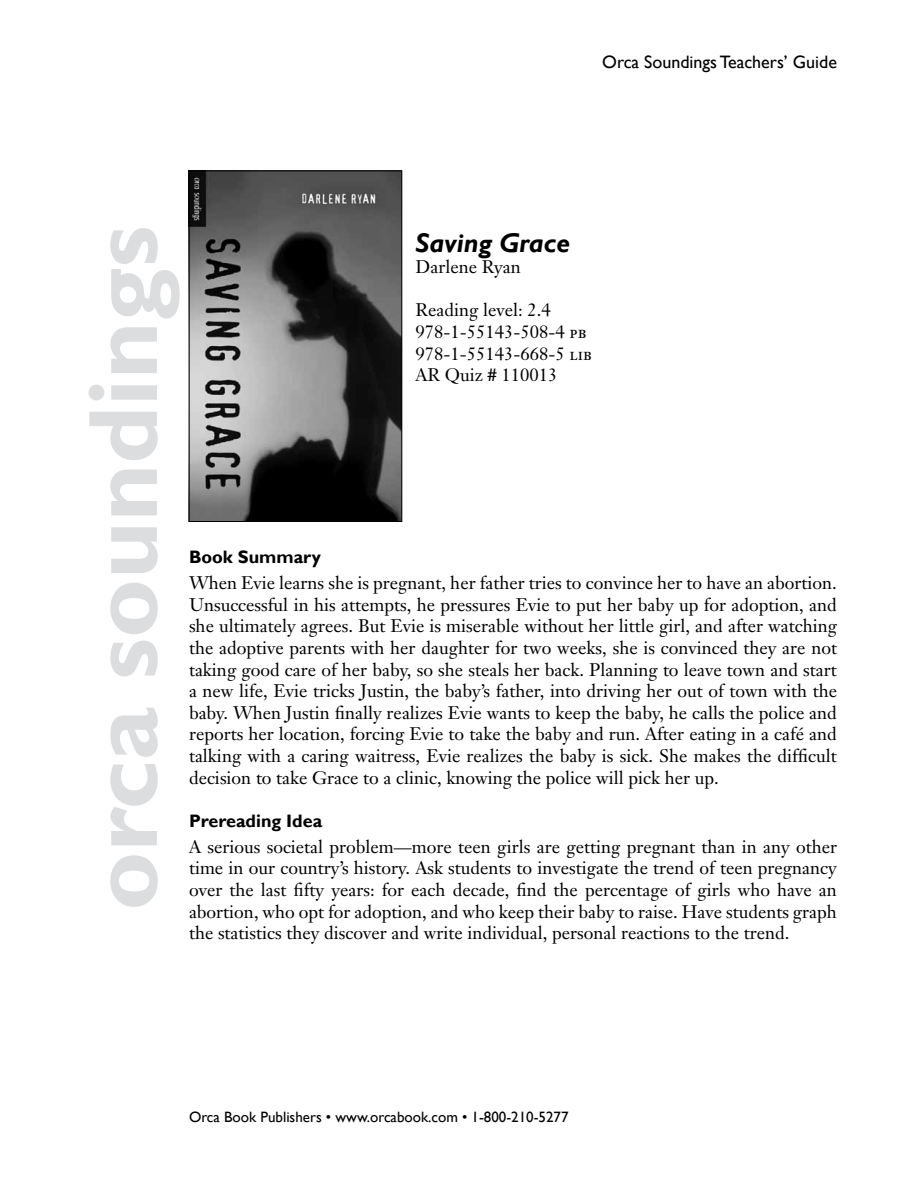
<style>
.page{position:relative;width:918px;height:1188px;background:#fff}
.page>*{position:absolute;margin:0;border:0;box-sizing:border-box;transform-origin:0 0}
.t1{font:700 99px "Gill Sans";color:#dcddde}
.t2{font:italic 700 27px "Gill Sans";color:#000}
.t3{font:18px/21.6px "Janson Text";color:#000;text-align:justify}
.t4{font:18px "Gill Sans";color:#000}
.t5{font:700 18px "Gill Sans";color:#000}
.t6{font:15px "Gill Sans";color:#000}
.s1{font-family:"Janson Text Roman SC"}
</style>
<div class="page">
<img style="left:191px;top:173px;width:209px;height:347px">
<div style="left:189px;top:171px;width:213px;height:351px;border:1px solid #000"></div>
<p class="t4" style="left:602px;top:51px;width:236px">Orca Soundings Teachers’ Guide</p>
<h1 class="t1" style="left:64px;top:910px;width:687px;rotate:-90deg">orca soundings</h1>
<h2 class="t2" style="left:416px;top:227px;width:156px">Saving Grace</h2>
<p class="t3" style="left:416px;top:256px;width:107px">Darlene Ryan</p>
<p class="t3" style="left:416px;top:299px;width:178px;text-align:left">Reading level: 2.4<br>978-1-55143-508-4 <span class="s1">pb<br></span>978-1-55143-668-5 <span class="s1">lib<br></span>AR Quiz # 110013</p>
<p class="t5" style="left:189px;top:546px;width:134px">Book Summary</p>
<p class="t3" style="left:189px;top:572px;width:650px">When Evie learns she is pregnant, her father tries to convince her to have an abortion.<br>Unsuccessful in his attempts, he pressures Evie to put her baby up for adoption, and she ultimately agrees. But Evie is miserable without her little girl, and after watching the adoptive parents with her daughter for two weeks, she is convinced they are not taking good care of her baby, so she steals her back. Planning to leave town and start a new life, Evie tricks Justin, the baby’s father, into driving her out of town with the baby. When Justin finally realizes Evie wants to keep the baby, he calls the police and reports her location, forcing Evie to take the baby and run. After eating in a café and talking with a caring waitress, Evie realizes the baby is sick. She makes the difficult decision to take Grace to a clinic, knowing the police will pick her up.</p>
<p class="t5" style="left:189px;top:810px;width:135px">Prereading Idea</p>
<p class="t3" style="left:189px;top:836px;width:650px">A serious societal problem—more teen girls are getting pregnant than in any other time in our country’s history. Ask students to investigate the trend of teen pregnancy over the last fifty years: for each decade, find the percentage of girls who have an abortion, who opt for adoption, and who keep their baby to raise. Have students graph the statistics they discover and write individual, personal reactions to the trend.</p>
<p class="t6" style="left:189px;top:1108px;width:381px">Orca Book Publishers • www.orcabook.com • 1-800-210-5277</p>
</div>
